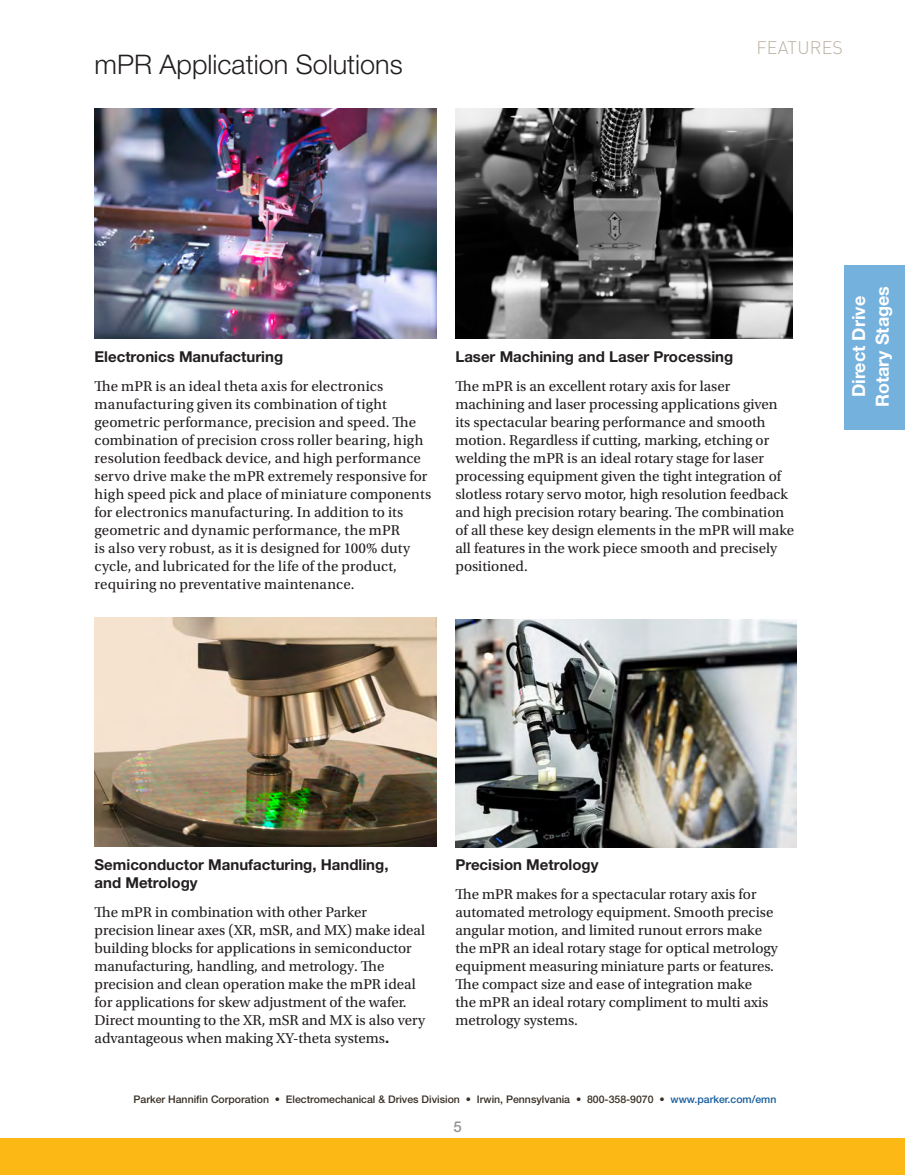
<style>
.page{position:relative;width:905px;height:1175px;background:#fff}
.page>*{position:absolute;margin:0;border:0;box-sizing:border-box;transform-origin:0 0}
.HN_18_Lt_Black_Head{font:300 27px "Helvetica Neue LT Std";color:#231f20}
.t1{font:700 18px/23.4px "Helvetica Neue LT Std";color:#fff;text-align:center}
.t2{font:300 18px "DINOT";letter-spacing:.01em;color:#bbb1a3}
.Utopia_Reg_10_Text{font:15px/18px "Utopia Std";color:#231f20}
.HN_Bold_10_Head{font:15px/18px "Utopia Std";color:#231f20}
.HN_Bold_10_Head-2{font:700 15px/18px "Helvetica Neue LT Std";color:#231f20}
.t3{font:500 15px "Helvetica Neue LT Std";color:#939598}
.t4{font:500 10.5px "Helvetica Neue LT Std";color:#383026}
.s1{font-family:"Helvetica Neue LT Std";font-weight:700}
.s2{color:#175d9e}
</style>
<div class="page">
<div style="left:844px;top:265px;width:60px;height:164px;background:#74b1dd"></div>
<div style="left:0;top:1138px;width:904px;height:36px;background:#fcb814"></div>
<img style="left:94px;top:109px;width:342px;height:229px">
<img style="left:455px;top:109px;width:337px;height:229px">
<img style="left:94px;top:618px;width:342px;height:228px">
<img style="left:455px;top:619px;width:341px;height:228px">
<p class="HN_18_Lt_Black_Head" style="left:94px;top:48px;width:310px">mPR Application Solutions</p>
<p class="t2" style="left:756px;top:36px;width:88px">FEATURES</p>
<p class="HN_Bold_10_Head-2" style="left:94px;top:348px;width:190px">Electronics Manufacturing</p>
<p class="Utopia_Reg_10_Text" style="left:94px;top:377px;width:338px">The mPR is an ideal theta axis for electronics manufacturing given its combination of tight geometric performance, precision and speed. The combination of precision cross roller bearing, high resolution feedback device, and high performance servo drive make the mPR extremely responsive for high speed pick and place of miniature components for electronics manufacturing. In addition to its geometric and dynamic performance, the mPR<br>is also very robust, as it is designed for 100% duty cycle, and lubricated for the life of the product, requiring no preventative maintenance.</p>
<p class="HN_Bold_10_Head-2" style="left:455px;top:348px;width:279px">Laser Machining and Laser Processing</p>
<p class="HN_Bold_10_Head" style="left:455px;top:378px;width:340px">The mPR is an excellent rotary axis for laser machining and laser processing applications given its spectacular bearing performance and smooth motion. Regardless if cutting, marking, etching or welding the mPR is an ideal rotary stage for laser processing equipment given the tight integration of slotless rotary servo motor, high resolution feedback and high precision rotary bearing. The combination of all these key design elements in the mPR will make all features in the work piece smooth and precisely positioned.</p>
<p class="t1" style="left:846px;top:407px;width:123px;rotate:-90deg">Direct Drive<br>Rotary Stages</p>
<p class="HN_Bold_10_Head-2" style="left:94px;top:855px;width:295px">Semiconductor Manufacturing, Handling, and Metrology</p>
<p class="Utopia_Reg_10_Text" style="left:94px;top:903px;width:332px">The mPR in combination with other Parker precision linear axes (XR, mSR, and MX) make ideal building blocks for applications in semiconductor manufacturing, handling, and metrology. The precision and clean operation make the mPR ideal for applications for skew adjustment of the wafer.<br>Direct mounting to the XR, mSR and MX is also very advantageous when making XY-theta systems<span class="s1">.</span></p>
<p class="HN_Bold_10_Head-2" style="left:455px;top:855px;width:145px">Precision Metrology</p>
<p class="HN_Bold_10_Head" style="left:455px;top:885px;width:324px">The mPR makes for a spectacular rotary axis for automated metrology equipment. Smooth precise angular motion, and limited runout errors make the mPR an ideal rotary stage for optical metrology equipment measuring miniature parts or features.<br>The compact size and ease of integration make<br>the mPR an ideal rotary compliment to multi axis metrology systems.</p>
<p class="t4" style="left:134px;top:1092px;width:644px">Parker Hannifin Corporation • Electromechanical &amp; Drives Division • Irwin, Pennsylvania • 800-358-9070 • <span class="s2">www.parker.com/emn</span></p>
<p class="t3" style="left:453px;top:1117px;width:10px">5</p>
</div>
